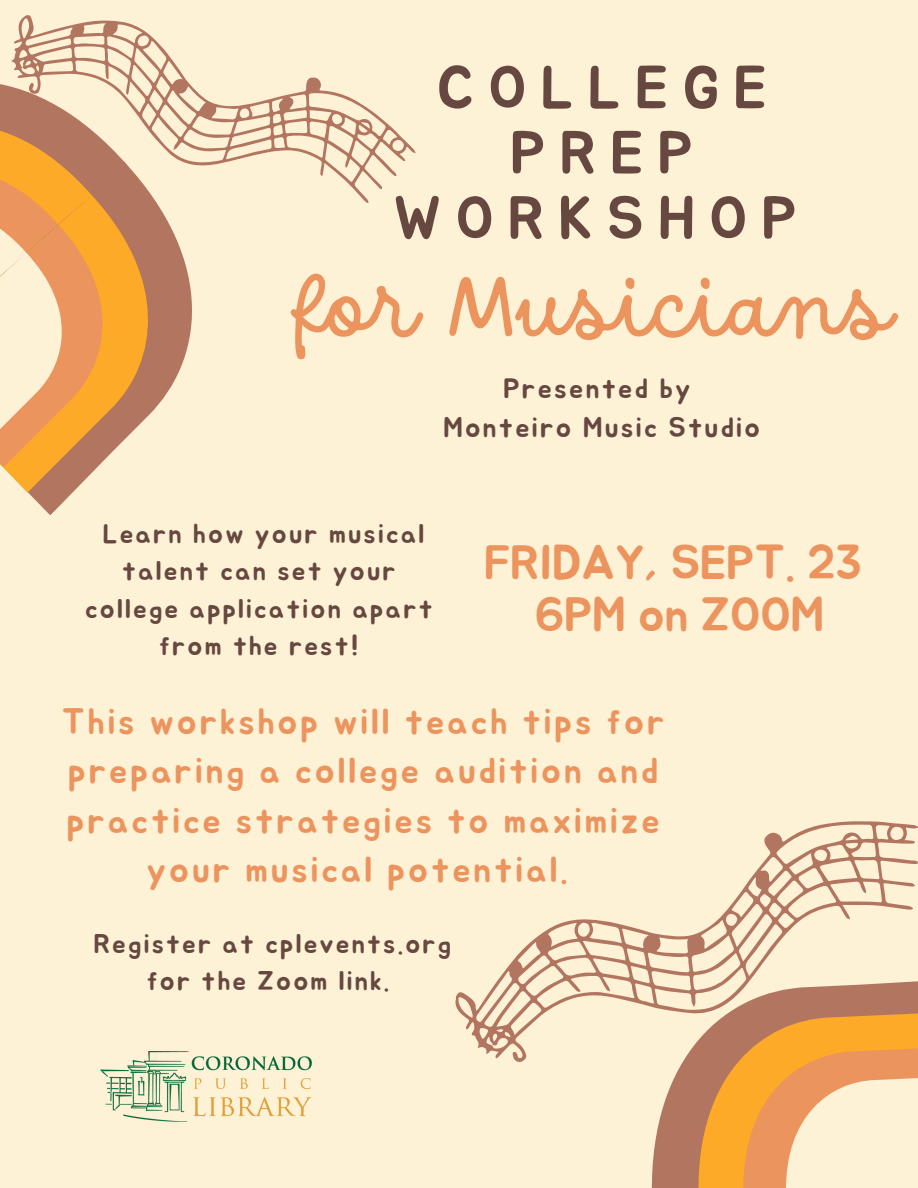
<style>
.page{position:relative;width:918px;height:1188px;background:#fdf1d6}
.page>*{position:absolute;margin:0;border:0;box-sizing:border-box;transform-origin:0 0}
.t1{font:92.7px "DO Script Regular";color:#ec945e}
.t2{font:60px/65.2px "Jua";letter-spacing:.24em;color:#664840;text-align:center}
.t3{font:48px/51.8px "Jua";color:#ec945e;text-align:center}
.t4{font:36px/49.5px "Jua";letter-spacing:.08em;color:#ec945e;text-align:center}
.t5{font:27.9px/39px "Jua";letter-spacing:.08em;color:#664840;text-align:center}
.t6{font:27px/37.2px "Jua";letter-spacing:.08em;color:#664840;text-align:center}
</style>
<div class="page">
<svg style="left:129px;top:23px;width:287px;height:180px"></svg>
<div style="left:651px;top:1133px;width:46px;height:55px;background:#b27560"></div>
<svg style="left:697px;top:1133px;width:100px;height:55px;background:#f2a34e"></svg>
<svg style="left:31px;top:160px;width:237px;height:355px"></svg>
<svg style="left:5px;top:191px;width:207px;height:305px"></svg>
<svg style="left:11px;top:15px;width:118px;height:46px"></svg>
<svg style="left:0;top:61px;width:155px;height:409px"></svg>
<svg style="left:455px;top:821px;width:463px;height:312px"></svg>
<img style="left:101px;top:1051px;width:210px;height:70px">
<h2 class="t2" style="left:393px;top:57px;width:405px">COLLEGE<br>PREP<br>WORKSHOP</h2>
<h1 class="t1" style="left:295px;top:253px;width:601px">for Musicians</h1>
<p class="t5" style="left:444px;top:370px;width:318px">Presented by<br>Monteiro Music Studio</p>
<p class="t6" style="left:85px;top:517px;width:349px">Learn how your musical talent can set your college application apart from the rest!</p>
<h3 class="t3" style="left:484px;top:539px;width:379px">FRIDAY, SEPT. 23<br>6PM on ZOOM</h3>
<h3 class="t4" style="left:62px;top:698px;width:604px">This workshop will teach tips for preparing a college audition and practice strategies to maximize your musical potential.</h3>
<p class="t6" style="left:94px;top:926px;width:359px">Register at cplevents.org for the Zoom link.</p>
</div>
